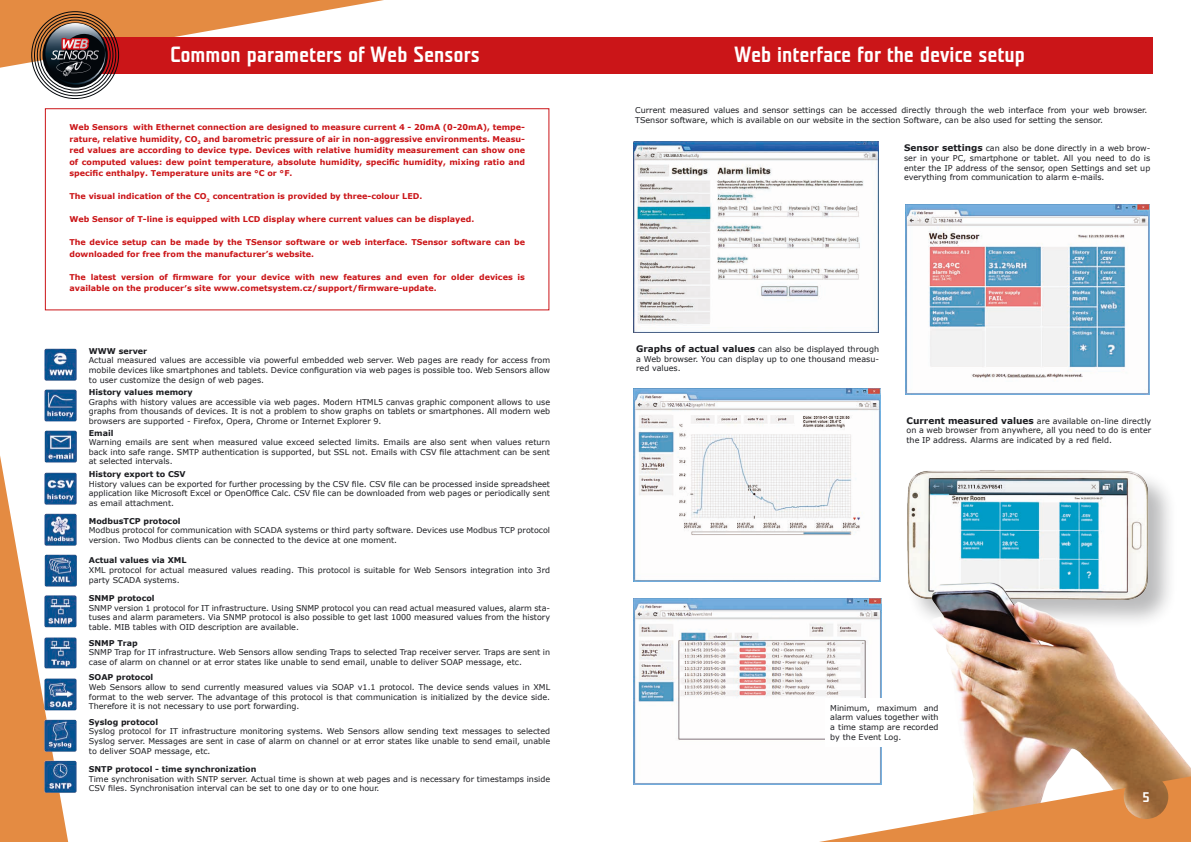
<style>
.page{position:relative;width:1191px;height:842px;background:#fff}
.page>*{position:absolute;margin:0;border:0;box-sizing:border-box;transform-origin:0 0}
.t1{font:700 22px "Teuton Mager";color:#fff}
.t2{font:700 14px "Teuton Mager";color:#fff}
.t3{font:8px/9.6px "Verdana";color:#1c1d21;text-align:justify}
.t4{font:700 8px/11.5px "Verdana";color:#cb1518}
.t5{font:700 8px "Verdana";color:#1c1d21}
.s1{font-weight:700;font-size:9px}
</style>
<div class="page">
<div style="left:905px;top:469px;width:272px;height:161px;background:#1c1d21;opacity:.3"></div>
<img style="left:905px;top:469px;width:244px;height:133px">
<img style="left:917px;top:578px;width:274px;height:196px">
<div style="left:70px;top:38px;width:537px;height:36px;background:#cb1518"></div>
<svg style="left:0;top:456px;width:68px;height:386px"></svg>
<svg style="left:0;top:0;width:384px;height:99px"></svg>
<div style="left:586px;top:38px;width:566px;height:36px;background:#cb1518"></div>
<svg style="left:747px;top:774px;width:444px;height:68px"></svg>
<img style="left:44px;top:471px;width:33px;height:34px">
<img style="left:44px;top:430px;width:33px;height:34px">
<img style="left:44px;top:389px;width:33px;height:33px">
<img style="left:44px;top:512px;width:33px;height:34px">
<img style="left:44px;top:595px;width:33px;height:34px">
<img style="left:44px;top:760px;width:33px;height:34px">
<img style="left:44px;top:677px;width:33px;height:34px">
<img style="left:44px;top:719px;width:33px;height:33px">
<img style="left:44px;top:636px;width:33px;height:34px">
<img style="left:44px;top:554px;width:33px;height:33px">
<img style="left:44px;top:348px;width:33px;height:33px">
<img style="left:633px;top:389px;width:247px;height:192px">
<img style="left:633px;top:142px;width:245px;height:190px">
<img style="left:905px;top:205px;width:244px;height:189px">
<div style="left:45px;top:108px;width:504px;height:202px;border:1px solid #cb1518"></div>
<img style="left:633px;top:598px;width:248px;height:186px">
<div style="left:825px;top:698px;width:124px;height:48px;background:#fff"></div>
<h1 class="t1" style="left:170px;top:44px;width:311px">Common parameters of Web Sensors</h1>
<h1 class="t1" style="left:734px;top:44px;width:292px">Web interface for the device setup</h1>
<p class="t4" style="left:69px;top:121px;width:457px;text-align:justify">Web Sensors with Ethernet connection are designed to measure current 4 - 20mA (0-20mA), tempe&shy;rature, relative humidity, CO<sub>2</sub> and barometric pressure of air in non-aggressive environments. Measu&shy;red values are according to device type. Devices with relative humidity measurement can show one of computed values: dew point temperature, absolute humidity, specific humidity, mixing ratio and specific enthalpy. Temperature units are °C or °F.</p>
<p class="t4" style="left:69px;top:190px;width:354px">The visual indication of the CO<sub>2</sub> concentration is provided by three-colour LED.</p>
<p class="t4" style="left:69px;top:213px;width:406px">Web Sensor of T-line is equipped with LCD display where current values can be displayed.</p>
<p class="t4" style="left:69px;top:236px;width:457px">The device setup can be made by the TSensor software or web interface. TSensor software can be downloaded for free from the manufacturer’s website.</p>
<p class="t4" style="left:69px;top:271px;width:457px">The latest version of firmware for your device with new features and even for older devices is available on the producer′s site www.cometsystem.cz/support/firmware-update.</p>
<p class="t5" style="left:89px;top:345px;width:60px">WWW server</p>
<p class="t3" style="left:89px;top:356px;width:463px">Actual measured values are accessible via powerful embedded web server. Web pages are ready for access from mobile devices like smartphones and tablets. Device configuration via web pages is possible too. Web Sensors allow to user customize the design of web pages.</p>
<p class="t5" style="left:89px;top:387px;width:105px">History values memory</p>
<p class="t3" style="left:89px;top:397px;width:463px">Graphs with history values are accessible via web pages. Modern HTML5 canvas graphic component allows to use graphs from thousands of devices. It is not a problem to show graphs on tablets or smartphones. All modern web browsers are supported - Firefox, Opera, Chrome or Internet Explorer 9.</p>
<p class="t5" style="left:89px;top:427px;width:26px">Email</p>
<p class="t3" style="left:89px;top:437px;width:463px">Warning emails are sent when measured value exceed selected limits. Emails are also sent when values return back into safe range. SMTP authentication is supported, but SSL not. Emails with CSV file attachment can be sent at selected intervals.</p>
<p class="t5" style="left:89px;top:468px;width:98px">History export to CSV</p>
<p class="t3" style="left:89px;top:479px;width:463px">History values can be exported for further processing by the CSV file. CSV file can be processed inside spreadsheet application like Microsoft Excel or OpenOffice Calc. CSV file can be downloaded from web pages or periodically sent as email attachment.</p>
<p class="t5" style="left:89px;top:515px;width:93px">ModbusTCP protocol</p>
<p class="t3" style="left:89px;top:525px;width:463px">Modbus protocol for communication with SCADA systems or third party software. Devices use Modbus TCP protocol version. Two Modbus clients can be connected to the device at one moment.</p>
<p class="t5" style="left:89px;top:555px;width:99px">Actual values via XML</p>
<p class="t3" style="left:89px;top:565px;width:463px">XML protocol for actual measured values reading. This protocol is suitable for Web Sensors integration into 3rd party SCADA systems.</p>
<p class="t5" style="left:89px;top:592px;width:67px">SNMP protocol</p>
<p class="t3" style="left:89px;top:603px;width:463px">SNMP version 1 protocol for IT infrastructure. Using SNMP protocol you can read actual measured values, alarm sta&shy;tuses and alarm parameters. Via SNMP protocol is also possible to get last 1000 measured values from the history table. MIB tables with OID description are available.</p>
<p class="t5" style="left:89px;top:637px;width:51px">SNMP Trap</p>
<p class="t3" style="left:89px;top:647px;width:463px">SNMP Trap for IT infrastructure. Web Sensors allow sending Traps to selected Trap receiver server. Traps are sent in case of alarm on channel or at error states like unable to send email, unable to deliver SOAP message, etc.</p>
<p class="t5" style="left:89px;top:672px;width:66px">SOAP protocol</p>
<p class="t3" style="left:89px;top:682px;width:463px">Web Sensors allow to send currently measured values via SOAP v1.1 protocol. The device sends values in XML format to the web server. The advantage of this protocol is that communication is initialized by the device side.<br>Therefore it is not necessary to use port forwarding.</p>
<p class="t5" style="left:89px;top:716px;width:71px">Syslog protocol</p>
<p class="t3" style="left:89px;top:726px;width:463px">Syslog protocol for IT infrastructure monitoring systems. Web Sensors allow sending text messages to selected Syslog server. Messages are sent in case of alarm on channel or at error states like unable to send email, unable to deliver SOAP message, etc.</p>
<p class="t5" style="left:89px;top:763px;width:169px">SNTP protocol - time synchronization</p>
<p class="t3" style="left:89px;top:774px;width:463px">Time synchronisation with SNTP server. Actual time is shown at web pages and is necessary for timestamps inside<br>CSV files. Synchronisation interval can be set to one day or to one hour.</p>
<p class="t3" style="left:635px;top:105px;width:514px">Current measured values and sensor settings can be accessed directly through the web interface from your web browser.<br>TSensor software, which is available on our website in the section Software, can be also used for setting the sensor.</p>
<p class="t3" style="left:904px;top:144px;width:248px"><span class="s1">Sensor settings</span> can also be done directly in a web brow&shy;ser in your PC, smartphone or tablet. All you need to do is enter the IP address of the sensor, open Settings and set up everything from communication to alarm e-mails.</p>
<p class="t3" style="left:636px;top:344px;width:244px"><span class="s1">Graphs of actual values</span> can also be displayed through a Web browser. You can display up to one thousand measu&shy;red values.</p>
<p class="t3" style="left:906px;top:416px;width:246px"><span class="s1">Current measured values</span> are available on-line directly on a web browser from anywhere, all you need to do is enter the IP address. Alarms are indicated by a red field.</p>
<p class="t3" style="left:830px;top:703px;width:110px">Minimum, maximum and alarm values together with a time stamp are recorded by the Event Log.</p>
<h2 class="t2" style="left:1142px;top:790px;width:9px">5</h2>
</div>
